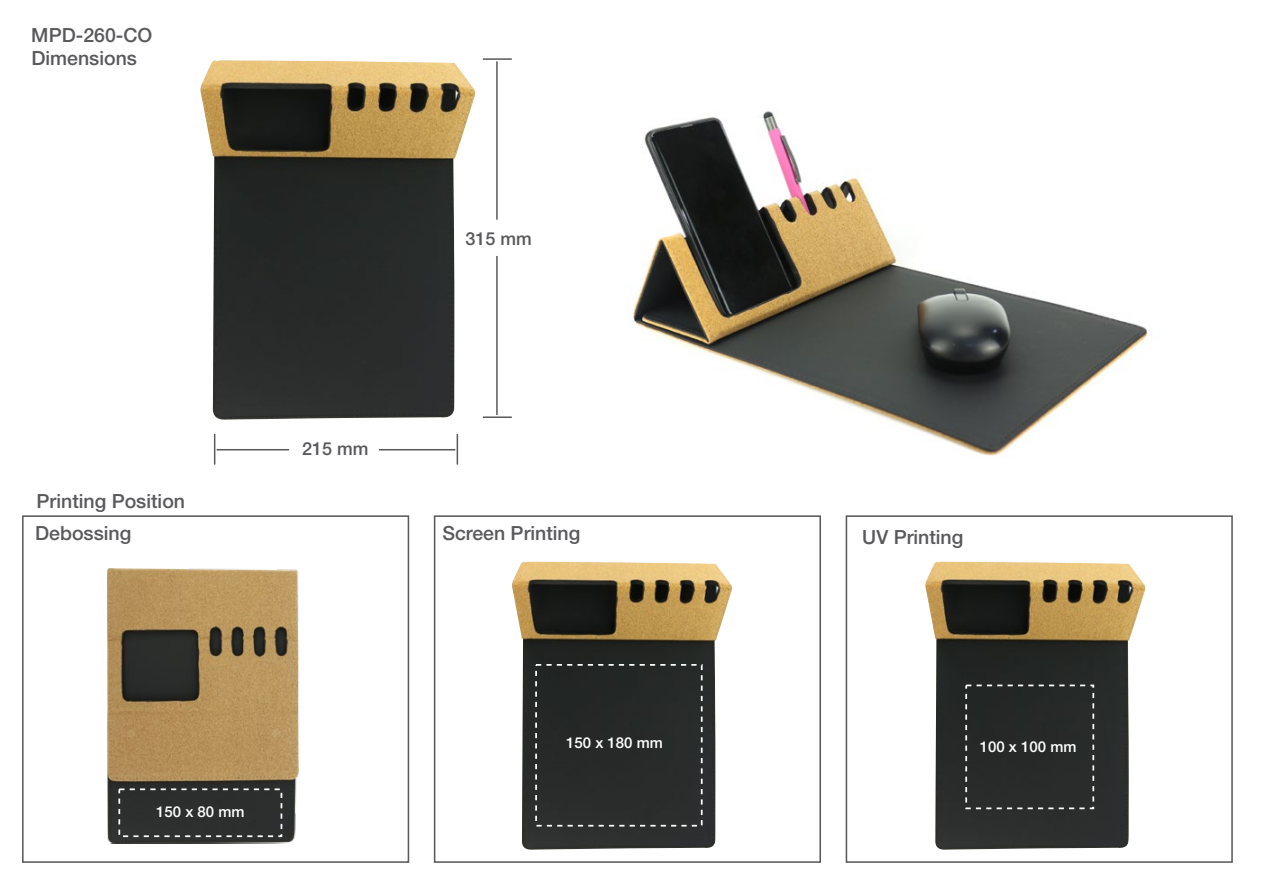
<style>
.page{position:relative;width:1263px;height:893px;background:#fff}
.page>*{position:absolute;margin:0;border:0;box-sizing:border-box;transform-origin:0 0}
.t1{font:500 19.5px/23.1px "Helvetica Neue LT Std";color:#59595c}
.t2{font:500 18px "Helvetica Neue LT Std";color:#59595c}
.t3{font:500 15px "Helvetica Neue LT Std";color:#fff}
</style>
<div class="page">
<img style="left:925px;top:561px;width:221px;height:289px">
<img style="left:512px;top:561px;width:220px;height:289px">
<img style="left:108px;top:568px;width:191px;height:275px">
<hr style="left:496px;top:61px;width:2px;height:159px;background:#59595c">
<hr style="left:496px;top:256px;width:2px;height:159px;background:#59595c">
<hr style="left:483px;top:58px;width:29px;height:2px;background:#59595c">
<hr style="left:483px;top:416px;width:29px;height:2px;background:#59595c">
<hr style="left:217px;top:449px;width:72px;height:1px;background:#59595c">
<hr style="left:379px;top:449px;width:76px;height:1px;background:#59595c">
<hr style="left:214px;top:434px;width:1px;height:31px;background:#59595c">
<hr style="left:457px;top:434px;width:1px;height:31px;background:#59595c">
<img style="left:200px;top:60px;width:275px;height:360px">
<img style="left:632px;top:111px;width:517px;height:345px">
<div style="left:118px;top:788px;width:164px;height:49px;border:2px dashed #fff"></div>
<div style="left:535px;top:664px;width:168px;height:162px;border:2px dashed #fff"></div>
<div style="left:965px;top:685px;width:129px;height:124px;border:2px dashed #fff"></div>
<div style="left:22px;top:515px;width:387px;height:348px;border:2px solid #59595c"></div>
<div style="left:434px;top:515px;width:387px;height:348px;border:2px solid #59595c"></div>
<div style="left:846px;top:515px;width:387px;height:348px;border:2px solid #59595c"></div>
<p class="t1" style="left:31px;top:23px;width:123px">MPD-260-CO<br>Dimensions</p>
<p class="t2" style="left:466px;top:227px;width:68px">315 mm</p>
<p class="t1" style="left:37px;top:489px;width:150px">Printing Position</p>
<p class="t1" style="left:35px;top:521px;width:98px">Debossing</p>
<p class="t2" style="left:302px;top:438px;width:68px">215 mm</p>
<p class="t1" style="left:442px;top:521px;width:140px">Screen Printing</p>
<p class="t1" style="left:862px;top:525px;width:103px">UV Printing</p>
<p class="t3" style="left:156px;top:803px;width:90px">150 x 80 mm</p>
<p class="t3" style="left:566px;top:734px;width:98px">150 x 180 mm</p>
<p class="t3" style="left:980px;top:737px;width:98px">100 x 100 mm</p>
</div>
